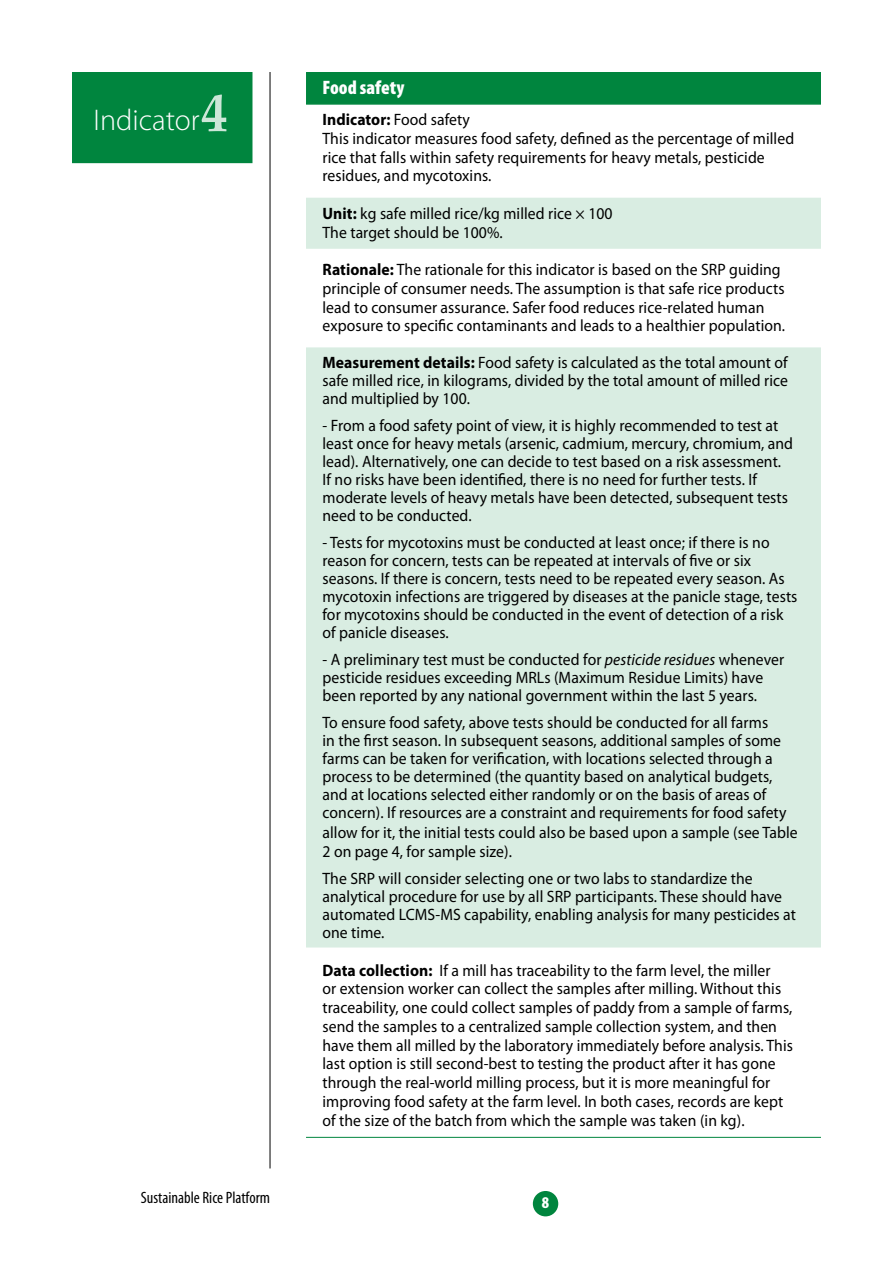
<style>
.page{position:relative;width:893px;height:1263px;background:#fff}
.page>*{position:absolute;margin:0;border:0;box-sizing:border-box;transform-origin:0 0}
.t1{font:300 30px "Myriad Pro";color:#fff}
.t2{font:900 condensed 19.5px "Myriad Pro";color:#fff}
.t3{font:16.5px/18px "Myriad Pro";letter-spacing:.005em;color:#000;scale:.95 1}
.t4{font:condensed 16.5px "Myriad Pro";color:#000}
.t5{font:900 condensed 16.5px "Myriad Pro";color:#fff}
.s1{font-family:"Palatino Linotype";font-weight:700;font-size:54px;color:#cce7d8}
.s2{font-weight:700}
.s3{font-style:italic}
</style>
<div class="page">
<hr style="left:270px;top:72px;width:1px;height:1096px;background:#000">
<div style="left:533px;top:1191px;width:25px;height:25px;background:#00853e;border-radius:50%"></div>
<div style="left:306px;top:198px;width:515px;height:51px;background:#d9ede2"></div>
<div style="left:306px;top:347px;width:515px;height:600px;background:#d9ede2"></div>
<div style="left:306px;top:72px;width:515px;height:33px;background:#00853e;border:2px solid #00853e"></div>
<div style="left:72px;top:72px;width:180px;height:91px;background:#00853e"></div>
<hr style="left:306px;top:1137px;width:515px;height:1px;background:#00853e">
<h1 class="t1" style="left:93px;top:103px;width:136px">Indicator<span class="s1">4</span></h1>
<p class="t2" style="left:322px;top:77px;width:83px">Food safety</p>
<p class="t3" style="left:322px;top:111px;width:498px;line-height:18.8px"><span class="s2">Indicator:</span> Food safety<br>This indicator measures food safety, defined as the percentage of milled rice that falls within safety requirements for heavy metals, pesticide residues, and mycotoxins.</p>
<p class="t3" style="left:322px;top:204px;width:307px;line-height:18.8px"><span class="s2">Unit:</span> kg safe milled rice/kg milled rice × 100<br>The target should be 100%.</p>
<p class="t3" style="left:322px;top:261px;width:488px;line-height:18.8px"><span class="s2">Rationale:</span> The rationale for this indicator is based on the SRP guiding principle of consumer needs. The assumption is that safe rice products lead to consumer assurance. Safer food reduces rice-related human exposure to specific contaminants and leads to a healthier population.</p>
<p class="t3" style="left:322px;top:354px;width:491px;text-align:justify"><span class="s2">Measurement details:</span> Food safety is calculated as the total amount of safe milled rice, in kilograms, divided by the total amount of milled rice and multiplied by 100.</p>
<p class="t3" style="left:322px;top:417px;width:497px">- From a food safety point of view, it is highly recommended to test at least once for heavy metals (arsenic, cadmium, mercury, chromium, and lead). Alternatively, one can decide to test based on a risk assessment.<br>If no risks have been identified, there is no need for further tests. If moderate levels of heavy metals have been detected, subsequent tests need to be conducted.</p>
<p class="t3" style="left:322px;top:534px;width:501px">- Tests for mycotoxins must be conducted at least once; if there is no reason for concern, tests can be repeated at intervals of five or six seasons. If there is concern, tests need to be repeated every season. As mycotoxin infections are triggered by diseases at the panicle stage, tests for mycotoxins should be conducted in the event of detection of a risk of panicle diseases.</p>
<p class="t3" style="left:322px;top:651px;width:488px">- A preliminary test must be conducted for <span class="s3">pesticide residues</span> whenever pesticide residues exceeding MRLs (Maximum Residue Limits) have been reported by any national government within the last 5 years.</p>
<p class="t3" style="left:322px;top:714px;width:490px">To ensure food safety, above tests should be conducted for all farms<br>in the first season. In subsequent seasons, additional samples of some farms can be taken for verification, with locations selected through a process to be determined (the quantity based on analytical budgets, and at locations selected either randomly or on the basis of areas of concern). If resources are a constraint and requirements for food safety</p>
<p class="t3" style="left:322px;top:823px;width:502px;line-height:19.5px">allow for it, the initial tests could also be based upon a sample (see Table<br>2 on page 4, for sample size).</p>
<p class="t3" style="left:322px;top:870px;width:500px">The SRP will consider selecting one or two labs to standardize the analytical procedure for use by all SRP participants. These should have automated LCMS-MS capability, enabling analysis for many pesticides at one time.</p>
<p class="t3" style="left:322px;top:961px;width:497px;line-height:18.9px"><span class="s2">Data collection:</span> If a mill has traceability to the farm level, the miller<br>or extension worker can collect the samples after milling. Without this traceability, one could collect samples of paddy from a sample of farms, send the samples to a centralized sample collection system, and then have them all milled by the laboratory immediately before analysis. This last option is still second-best to testing the product after it has gone through the real-world milling process, but it is more meaningful for improving food safety at the farm level. In both cases, records are kept of the size of the batch from which the sample was taken (in kg).</p>
<p class="t4" style="left:141px;top:1189px;width:131px">Sustainable Rice Platform</p>
<p class="t5" style="left:542px;top:1193px;width:9px">8</p>
</div>
